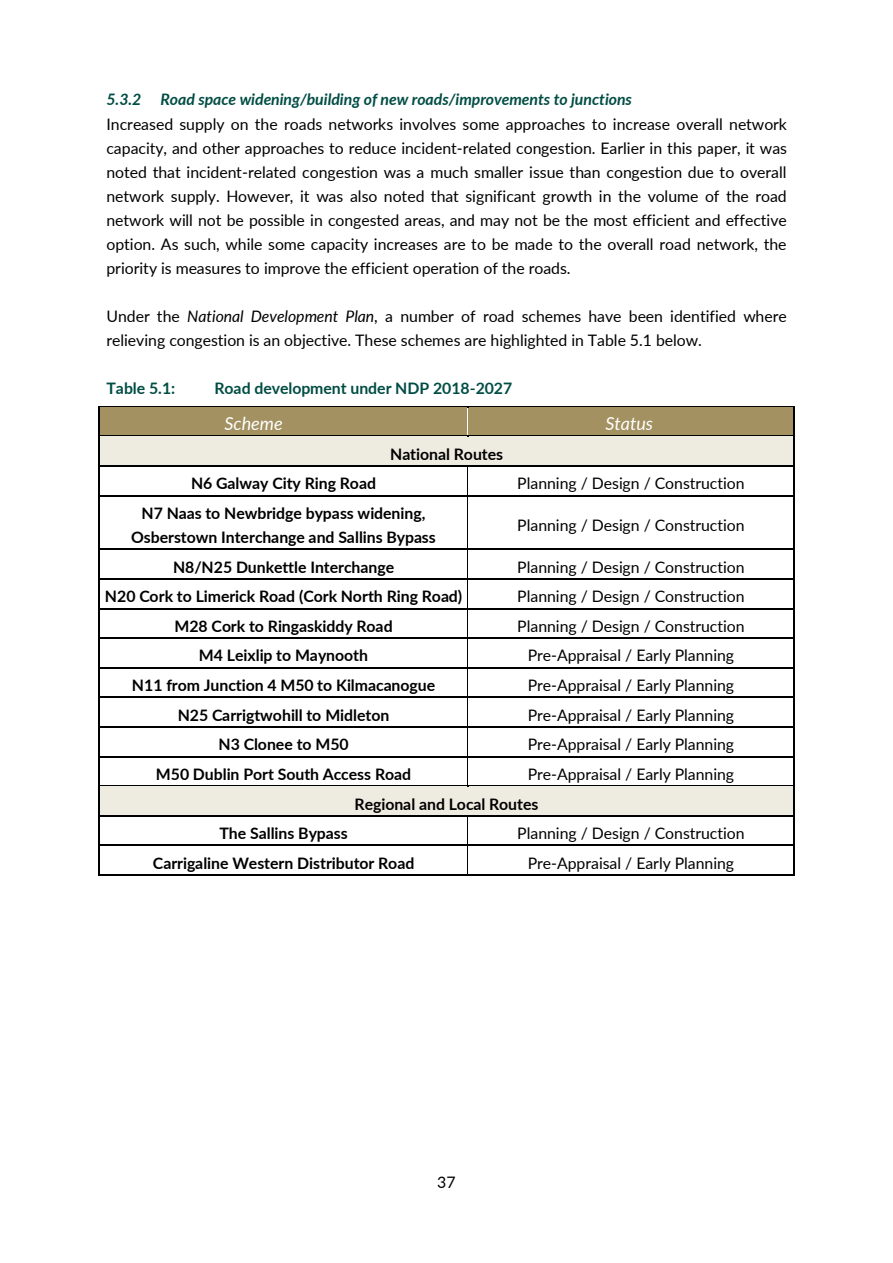
<style>
.page{position:relative;width:893px;height:1263px;background:#fff}
.page>*{position:absolute;margin:0;border:0;box-sizing:border-box;transform-origin:0 0}
.t1{font:italic 18px "Lato";color:#fff}
.t2{font:15.9px/24px "Lato";color:#000;text-align:justify}
.t3{font:700 15.9px/24.2px "Lato";color:#000;text-align:center}
.t4{font:italic 700 15.9px "Lato";color:#004d44}
.t5{font:700 15.9px "Lato";color:#004d44}
.s1{font-style:italic}
</style>
<div class="page">
<div style="left:102px;top:410px;width:362px;height:24px;background:#a39161"></div>
<div style="left:468px;top:410px;width:326px;height:24px;background:#a39161"></div>
<hr style="left:100px;top:406px;width:368px;height:1px;background:#000">
<hr style="left:100px;top:407px;width:368px;height:3px;background:#a39161">
<hr style="left:469px;top:406px;width:325px;height:1px;background:#000">
<hr style="left:469px;top:407px;width:325px;height:3px;background:#a39161">
<hr style="left:99px;top:433px;width:369px;height:3px;background:#a39161">
<hr style="left:98px;top:410px;width:2px;height:26px;background:#000">
<hr style="left:468px;top:433px;width:326px;height:3px;background:#a39161">
<div style="left:102px;top:439px;width:689px;height:24px;background:#eeece1"></div>
<hr style="left:100px;top:436px;width:368px;height:1px;background:#000">
<hr style="left:100px;top:437px;width:368px;height:2px;background:#eeece1">
<hr style="left:469px;top:436px;width:325px;height:1px;background:#000">
<hr style="left:469px;top:437px;width:325px;height:2px;background:#eeece1">
<hr style="left:99px;top:463px;width:695px;height:2px;background:#eeece1">
<hr style="left:98px;top:439px;width:2px;height:26px;background:#000">
<hr style="left:100px;top:465px;width:368px;height:1px;background:#000">
<hr style="left:469px;top:465px;width:325px;height:1px;background:#000">
<hr style="left:98px;top:469px;width:2px;height:26px;background:#000">
<hr style="left:100px;top:495px;width:368px;height:1px;background:#000">
<hr style="left:469px;top:495px;width:325px;height:1px;background:#000">
<svg style="left:794px;top:406px;width:1px;height:92px"></svg>
<hr style="left:98px;top:498px;width:2px;height:51px;background:#000">
<hr style="left:468px;top:498px;width:1px;height:51px;background:#000">
<hr style="left:794px;top:498px;width:1px;height:51px;background:#000">
<hr style="left:100px;top:549px;width:368px;height:1px;background:#000">
<hr style="left:469px;top:549px;width:325px;height:1px;background:#000">
<hr style="left:98px;top:552px;width:2px;height:26px;background:#000">
<hr style="left:100px;top:578px;width:368px;height:1px;background:#000">
<hr style="left:469px;top:578px;width:325px;height:1px;background:#000">
<hr style="left:98px;top:582px;width:2px;height:26px;background:#000">
<hr style="left:100px;top:608px;width:368px;height:1px;background:#000">
<hr style="left:469px;top:608px;width:325px;height:1px;background:#000">
<hr style="left:98px;top:611px;width:2px;height:26px;background:#000">
<hr style="left:100px;top:637px;width:368px;height:2px;background:#000">
<hr style="left:469px;top:637px;width:325px;height:2px;background:#000">
<hr style="left:98px;top:641px;width:2px;height:26px;background:#000">
<hr style="left:100px;top:667px;width:368px;height:1px;background:#000">
<hr style="left:469px;top:667px;width:325px;height:1px;background:#000">
<hr style="left:98px;top:671px;width:2px;height:26px;background:#000">
<hr style="left:100px;top:697px;width:368px;height:1px;background:#000">
<hr style="left:469px;top:697px;width:325px;height:1px;background:#000">
<hr style="left:98px;top:700px;width:2px;height:26px;background:#000">
<hr style="left:100px;top:726px;width:368px;height:1px;background:#000">
<hr style="left:469px;top:726px;width:325px;height:1px;background:#000">
<hr style="left:98px;top:730px;width:2px;height:26px;background:#000">
<hr style="left:100px;top:756px;width:368px;height:1px;background:#000">
<hr style="left:469px;top:756px;width:325px;height:1px;background:#000">
<hr style="left:98px;top:760px;width:2px;height:26px;background:#000">
<div style="left:102px;top:789px;width:689px;height:24px;background:#eeece1"></div>
<hr style="left:100px;top:786px;width:368px;height:1px;background:#000">
<hr style="left:100px;top:787px;width:368px;height:2px;background:#eeece1">
<svg style="left:468px;top:549px;width:1px;height:240px"></svg>
<hr style="left:469px;top:786px;width:325px;height:1px;background:#000">
<hr style="left:469px;top:787px;width:325px;height:2px;background:#eeece1">
<hr style="left:99px;top:813px;width:695px;height:2px;background:#eeece1">
<hr style="left:98px;top:789px;width:2px;height:26px;background:#000">
<hr style="left:100px;top:815px;width:368px;height:1px;background:#000">
<hr style="left:469px;top:815px;width:325px;height:1px;background:#000">
<hr style="left:98px;top:819px;width:2px;height:26px;background:#000">
<hr style="left:100px;top:845px;width:368px;height:1px;background:#000">
<hr style="left:469px;top:845px;width:325px;height:1px;background:#000">
<hr style="left:98px;top:848px;width:2px;height:27px;background:#000">
<hr style="left:100px;top:875px;width:368px;height:1px;background:#000">
<hr style="left:469px;top:875px;width:325px;height:1px;background:#000">
<svg style="left:794px;top:549px;width:1px;height:327px"></svg>
<p class="t4" style="left:106px;top:90px;width:527px">5.3.2 Road space widening/building of new roads/improvements to junctions</p>
<p class="t2" style="left:106px;top:111px;width:682px">Increased supply on the roads networks involves some approaches to increase overall network capacity, and other approaches to reduce incident-related congestion. Earlier in this paper, it was noted that incident-related congestion was a much smaller issue than congestion due to overall network supply. However, it was also noted that significant growth in the volume of the road network will not be possible in congested areas, and may not be the most efficient and effective option. As such, while some capacity increases are to be made to the overall road network, the priority is measures to improve the efficient operation of the roads.</p>
<p class="t2" style="left:106px;top:303px;width:682px">Under the <span class="s1">National Development Plan</span>, a number of road schemes have been identified where relieving congestion is an objective. These schemes are highlighted in Table 5.1 below.</p>
<p class="t5" style="left:106px;top:378px;width:70px">Table 5.1:</p>
<p class="t5" style="left:214px;top:378px;width:299px">Road development under NDP 2018-2027</p>
<p class="t1" style="left:224px;top:412px;width:60px">Scheme</p>
<p class="t1" style="left:605px;top:412px;width:49px">Status</p>
<p class="t3" style="left:390px;top:441px;width:114px">National Routes</p>
<p class="t3" style="left:191px;top:471px;width:187px">N6 Galway City Ring Road</p>
<p class="t2" style="left:517px;top:471px;width:229px">Planning / Design / Construction</p>
<p class="t3" style="left:131px;top:500px;width:306px">N7 Naas to Newbridge bypass widening,<br>Osberstown Interchange and Sallins Bypass</p>
<p class="t2" style="left:517px;top:513px;width:229px">Planning / Design / Construction</p>
<p class="t3" style="left:173px;top:554px;width:223px">N8/N25 Dunkettle Interchange</p>
<p class="t2" style="left:517px;top:554px;width:229px">Planning / Design / Construction</p>
<p class="t3" style="left:105px;top:584px;width:359px">N20 Cork to Limerick Road (Cork North Ring Road)</p>
<p class="t2" style="left:517px;top:584px;width:229px">Planning / Design / Construction</p>
<p class="t3" style="left:174px;top:613px;width:220px">M28 Cork to Ringaskiddy Road</p>
<p class="t2" style="left:517px;top:613px;width:229px">Planning / Design / Construction</p>
<p class="t3" style="left:199px;top:643px;width:171px">M4 Leixlip to Maynooth</p>
<p class="t2" style="left:528px;top:643px;width:208px">Pre-Appraisal / Early Planning</p>
<p class="t3" style="left:132px;top:673px;width:305px">N11 from Junction 4 M50 to Kilmacanogue</p>
<p class="t2" style="left:528px;top:673px;width:208px">Pre-Appraisal / Early Planning</p>
<p class="t3" style="left:178px;top:702px;width:213px">N25 Carrigtwohill to Midleton</p>
<p class="t2" style="left:528px;top:702px;width:208px">Pre-Appraisal / Early Planning</p>
<p class="t3" style="left:219px;top:732px;width:132px">N3 Clonee to M50</p>
<p class="t2" style="left:528px;top:732px;width:208px">Pre-Appraisal / Early Planning</p>
<p class="t3" style="left:156px;top:761px;width:257px">M50 Dublin Port South Access Road</p>
<p class="t2" style="left:528px;top:762px;width:208px">Pre-Appraisal / Early Planning</p>
<p class="t3" style="left:354px;top:791px;width:185px">Regional and Local Routes</p>
<p class="t3" style="left:219px;top:821px;width:130px">The Sallins Bypass</p>
<p class="t2" style="left:517px;top:821px;width:229px">Planning / Design / Construction</p>
<p class="t3" style="left:153px;top:850px;width:263px">Carrigaline Western Distributor Road</p>
<p class="t2" style="left:528px;top:851px;width:208px">Pre-Appraisal / Early Planning</p>
<p class="t2" style="left:437px;top:1169px;width:20px">37</p>
</div>
